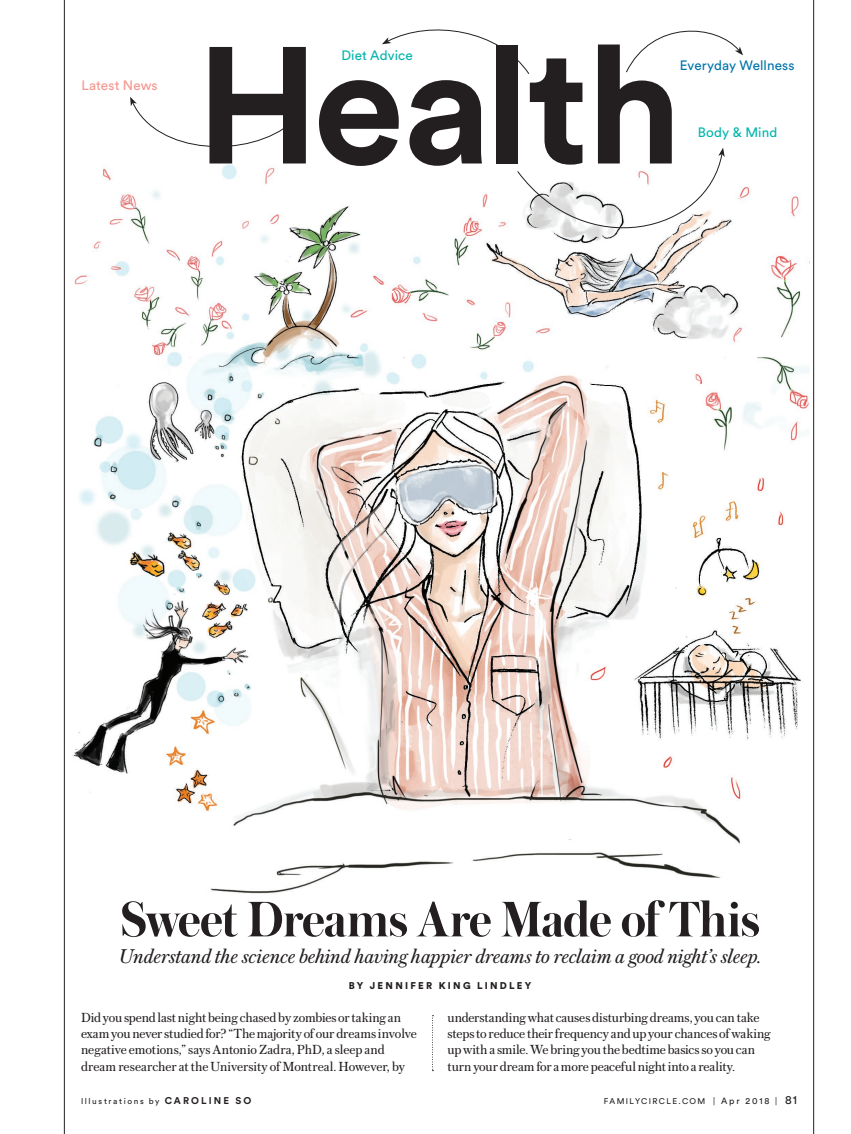
<style>
.page{position:relative;width:851px;height:1134px;background:#fff}
.page>*{position:absolute;margin:0;border:0;box-sizing:border-box;transform-origin:0 0}
.t1{font:700 164.4px "Circular Std";letter-spacing:-.015em;color:#231f20}
.t2{font:600 52.5px "Austin";letter-spacing:-.015em;color:#231f20}
.t3{font:italic 21px "Austin Text";letter-spacing:-.005em;color:#231f20}
.t4{font:13.8px/16.5px "Austin Text";letter-spacing:-.005em;color:#231f20}
.t5{font:13.5px "Circular Std";letter-spacing:.01em;color:#00b5ac}
.t6{font:13.5px "Circular Std";color:#0075a9}
.t7{font:13.5px "Circular Std";letter-spacing:.01em;color:#f5968e}
.t8{font:900 9.75px "Circular Std";letter-spacing:.235em;color:#231f20}
.t9{font:8.25px "Circular Std";letter-spacing:.18em;color:#231f20}
.s1{font-weight:700;font-size:9.75px}
.s2{font-family:"Graphik Compact";font-size:9px}
.s3{font-size:9px}
.s4{font-size:12px}
</style>
<div class="page">
<img style="left:73px;top:153px;width:736px;height:919px">
<hr style="left:64px;top:0;width:1px;height:1134px;background:#231f20">
<hr style="left:813px;top:0;width:1px;height:1134px;background:#231f20">
<svg style="left:432px;top:1015px;width:1px;height:56px"></svg>
<svg style="left:130px;top:97px;width:163px;height:63px"></svg>
<svg style="left:626px;top:30px;width:117px;height:43px"></svg>
<svg style="left:382px;top:29px;width:147px;height:45px"></svg>
<svg style="left:517px;top:148px;width:207px;height:114px"></svg>
<p class="t7" style="left:81px;top:77px;width:78px">Latest News</p>
<h1 class="t1" style="left:196px;top:0;width:487px">Health</h1>
<p class="t5" style="left:341px;top:47px;width:73px">Diet Advice</p>
<p class="t6" style="left:680px;top:57px;width:116px">Everyday Wellness</p>
<p class="t5" style="left:698px;top:124px;width:81px">Body &amp; Mind</p>
<h2 class="t2" style="left:120px;top:882px;width:641px">Sweet Dreams Are Made of This</h2>
<h3 class="t3" style="left:119px;top:942px;width:643px">Understand the science behind having happier dreams to reclaim a good night’s sleep.</h3>
<p class="t8" style="left:349px;top:979px;width:184px">BY JENNIFER KING LINDLEY</p>
<p class="t4" style="left:447px;top:1008px;width:325px">understanding what causes disturbing dreams, you can take steps to reduce their frequency and up your chances of waking up with a smile. We bring you the bedtime basics so you can turn your dream for a more peaceful night into a reality.</p>
<p class="t9" style="left:81px;top:1096px;width:172px">Illustrations by <span class="s1">CAROLINE SO</span></p>
<p class="t4" style="left:81px;top:1008px;width:337px">Did you spend last night being chased by zombies or taking an exam you never studied for? “The majority of our dreams involve negative emotions,” says Antonio Zadra, PhD, a sleep and dream researcher at the University of Montreal. However, by</p>
<p class="t9" style="left:604px;top:1096px;width:194px">FAMILYCIRCLE.COM <span class="s2">|</span> <span class="s3">Apr 2018</span> <span class="s2">|</span> <span class="s4">81</span></p>
</div>
